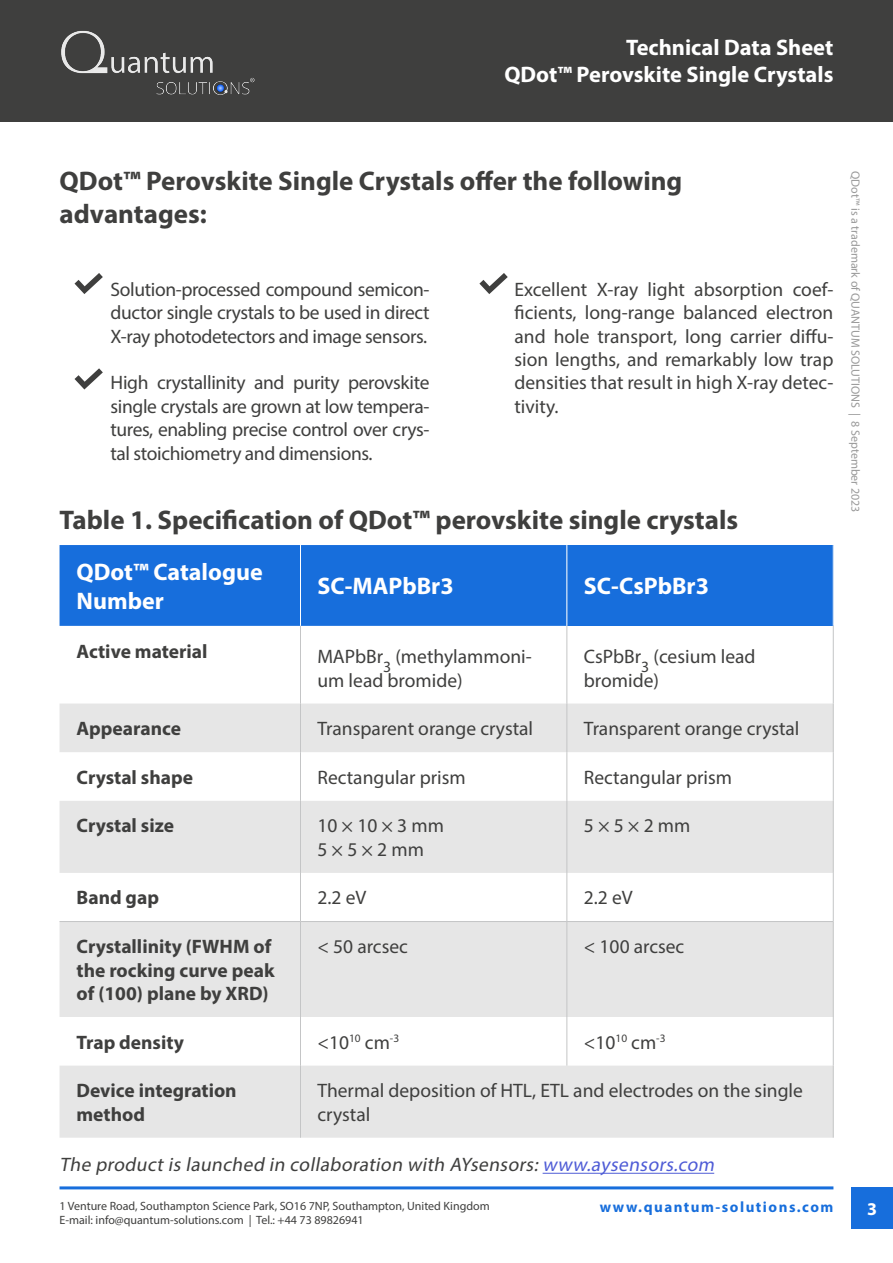
<style>
.page{position:relative;width:893px;height:1263px;background:#fff}
.page>*{position:absolute;margin:0;border:0;box-sizing:border-box;transform-origin:0 0}
.t1{font:700 27px/32.4px "Myriad Pro";color:#3f3f3e}
.t2{font:700 24px/28.8px "Myriad Pro";color:#fff}
.t3{font:700 22.5px/27px "Myriad Pro";color:#fff;text-align:right}
.t4{font:19.5px/23.4px "Myriad Pro";color:#3f3f3e}
.t5{font:700 19.5px/23.4px "Myriad Pro";color:#3f3f3e}
.t6{font:italic 19.5px "Myriad Pro";color:#3f3f3e}
.t7{font:700 18px "Myriad Pro";color:#fff}
.t8{font:15.75px "Myriad Pro";color:#3f3f3e}
.t9{font:700 15px "Myriad Pro";letter-spacing:.1em;color:#176edc}
.t10{font:12px/14.4px "Myriad Pro";color:#3f3f3e}
.t11{font:12px "Myriad Pro";color:#999}
.s1{color:#4f5cd6}
</style>
<div class="page">
<div style="left:0;top:0;width:893px;height:122px;background:#3f3f3e"></div>
<img style="left:61px;top:30px;width:194px;height:65px">
<hr style="left:60px;top:1186px;width:773px;height:3px;background:#176edc">
<svg style="left:75px;top:273px;width:28px;height:21px"></svg>
<svg style="left:479px;top:273px;width:29px;height:21px"></svg>
<svg style="left:75px;top:368px;width:28px;height:21px"></svg>
<div style="left:851px;top:1187px;width:42px;height:42px;background:#176edc"></div>
<div style="left:60px;top:545px;width:507px;height:81px;background:#176edc"></div>
<div style="left:567px;top:545px;width:266px;height:81px;background:#176edc"></div>
<svg style="left:60px;top:703px;width:773px;height:435px;fill:#e6e6e6"></svg>
<hr style="left:300px;top:545px;width:1px;height:81px;background:#fff">
<hr style="left:567px;top:545px;width:1px;height:81px;background:#fff">
<hr style="left:300px;top:626px;width:1px;height:77px;background:#c4c5c6">
<hr style="left:567px;top:626px;width:1px;height:77px;background:#c4c5c6">
<hr style="left:833px;top:626px;width:1px;height:77px;background:#c4c5c6">
<hr style="left:300px;top:703px;width:1px;height:49px;background:#c4c5c6">
<hr style="left:567px;top:703px;width:1px;height:49px;background:#c4c5c6">
<hr style="left:833px;top:703px;width:1px;height:49px;background:#c4c5c6">
<hr style="left:300px;top:752px;width:1px;height:49px;background:#c4c5c6">
<hr style="left:567px;top:752px;width:1px;height:49px;background:#c4c5c6">
<hr style="left:833px;top:752px;width:1px;height:49px;background:#c4c5c6">
<hr style="left:300px;top:801px;width:1px;height:72px;background:#c4c5c6">
<hr style="left:567px;top:801px;width:1px;height:72px;background:#c4c5c6">
<hr style="left:833px;top:801px;width:1px;height:72px;background:#c4c5c6">
<hr style="left:300px;top:873px;width:1px;height:48px;background:#c4c5c6">
<hr style="left:567px;top:873px;width:1px;height:48px;background:#c4c5c6">
<hr style="left:833px;top:873px;width:1px;height:48px;background:#c4c5c6">
<hr style="left:300px;top:922px;width:1px;height:95px;background:#c4c5c6">
<hr style="left:567px;top:922px;width:1px;height:95px;background:#c4c5c6">
<hr style="left:833px;top:922px;width:1px;height:95px;background:#c4c5c6">
<hr style="left:300px;top:1017px;width:1px;height:49px;background:#c4c5c6">
<hr style="left:567px;top:1017px;width:1px;height:49px;background:#c4c5c6">
<hr style="left:833px;top:1017px;width:1px;height:49px;background:#c4c5c6">
<hr style="left:300px;top:1066px;width:1px;height:72px;background:#c4c5c6">
<hr style="left:833px;top:1066px;width:1px;height:72px;background:#c4c5c6">
<hr style="left:60px;top:921px;width:240px;height:1px;background:#c4c5c6">
<hr style="left:300px;top:921px;width:267px;height:1px;background:#c4c5c6">
<hr style="left:567px;top:921px;width:266px;height:1px;background:#c4c5c6">
<hr style="left:543px;top:1173px;width:171px;height:1px;background:#4f5cd6">
<p class="t3" style="left:504px;top:33px;width:331px">Technical Data Sheet<br>QDot™ Perovskite Single Crystals</p>
<h1 class="t1" style="left:60px;top:164px;width:624px">QDot™ Perovskite Single Crystals offer the following advantages:</h1>
<p class="t4" style="left:111px;top:277px;width:320px;text-align:justify">Solution-processed compound semicon&shy;ductor single crystals to be used in direct X-ray photodetectors and image sensors.</p>
<p class="t4" style="left:111px;top:371px;width:320px;text-align:justify">High crystallinity and purity perovskite single crystals are grown at low tempera&shy;tures, enabling precise control over crys&shy;tal stoichiometry and dimensions.</p>
<p class="t4" style="left:514px;top:277px;width:320px;text-align:justify">Excellent X-ray light absorption coef&shy;ficients, long-range balanced electron and hole transport, long carrier diffu&shy;sion lengths, and remarkably low trap densities that result in high X-ray detec&shy;tivity.</p>
<h1 class="t1" style="left:60px;top:502px;width:680px">Table 1. Specification of QDot™ perovskite single crystals</h1>
<p class="t2" style="left:77px;top:557px;width:188px">QDot™ Catalogue<br>Number</p>
<p class="t2" style="left:317px;top:571px;width:138px">SC-MAPbBr3</p>
<p class="t2" style="left:584px;top:571px;width:127px">SC-CsPbBr3</p>
<p class="t5" style="left:77px;top:639px;width:133px">Active material</p>
<p class="t4" style="left:317px;top:644px;width:67px">MAPbBr</p>
<p class="t4" style="left:317px;top:645px;width:216px;text-indent:78px">(methylammoni&shy;um lead bromide)</p>
<p class="t4" style="left:584px;top:645px;width:59px">CsPbBr</p>
<p class="t4" style="left:584px;top:645px;width:173px;text-indent:70px">(cesium lead bromide)</p>
<p class="t8" style="left:383px;top:657px;width:10px">3</p>
<p class="t8" style="left:641px;top:657px;width:10px">3</p>
<p class="t5" style="left:77px;top:716px;width:106px">Appearance</p>
<p class="t4" style="left:317px;top:717px;width:217px">Transparent orange crystal</p>
<p class="t4" style="left:584px;top:717px;width:217px">Transparent orange crystal</p>
<p class="t5" style="left:77px;top:765px;width:118px">Crystal shape</p>
<p class="t4" style="left:317px;top:765px;width:150px">Rectangular prism</p>
<p class="t4" style="left:584px;top:765px;width:150px">Rectangular prism</p>
<p class="t5" style="left:77px;top:813px;width:99px">Crystal size</p>
<p class="t4" style="left:317px;top:814px;width:128px">10 × 10 × 3 mm<br>5 × 5 × 2 mm</p>
<p class="t4" style="left:584px;top:814px;width:108px">5 × 5 × 2 mm</p>
<p class="t5" style="left:77px;top:885px;width:84px">Band gap</p>
<p class="t4" style="left:317px;top:886px;width:50px">2.2 eV</p>
<p class="t4" style="left:584px;top:886px;width:50px">2.2 eV</p>
<p class="t5" style="left:77px;top:934px;width:200px">Crystallinity (FWHM of the rocking curve peak of (100) plane by XRD)</p>
<p class="t4" style="left:317px;top:934px;width:92px">&lt; 50 arcsec</p>
<p class="t4" style="left:584px;top:934px;width:102px">&lt; 100 arcsec</p>
<p class="t5" style="left:77px;top:1030px;width:109px">Trap density</p>
<p class="t4" style="left:317px;top:1030px;width:83px">&lt;10<sup>10</sup> cm<sup>-3</sup></p>
<p class="t4" style="left:584px;top:1030px;width:83px">&lt;10<sup>10</sup> cm<sup>-3</sup></p>
<p class="t5" style="left:77px;top:1078px;width:162px">Device integration method</p>
<p class="t4" style="left:317px;top:1079px;width:487px">Thermal deposition of HTL, ETL and electrodes on the single crystal</p>
<p class="t6" style="left:60px;top:1153px;width:660px">The productis launched in collaboration with AYsensors:<span class="s1">www.aysensors.com</span></p>
<p class="t10" style="left:60px;top:1198px;width:432px">1 Venture Road, Southampton Science Park, SO16 7NP, Southampton, United Kingdom<br>E-mail: info@quantum-solutions.com | Tel.: +44 73 89826941</p>
<p class="t9" style="left:600px;top:1197px;width:235px">www.quantum-solutions.com</p>
<p class="t11" style="left:863px;top:171px;width:343px;rotate:90deg">QDot™ is a trademark of QUANTUM SOLUTIONS | 8 September 2023</p>
<p class="t7" style="left:867px;top:1197px;width:11px">3</p>
</div>
